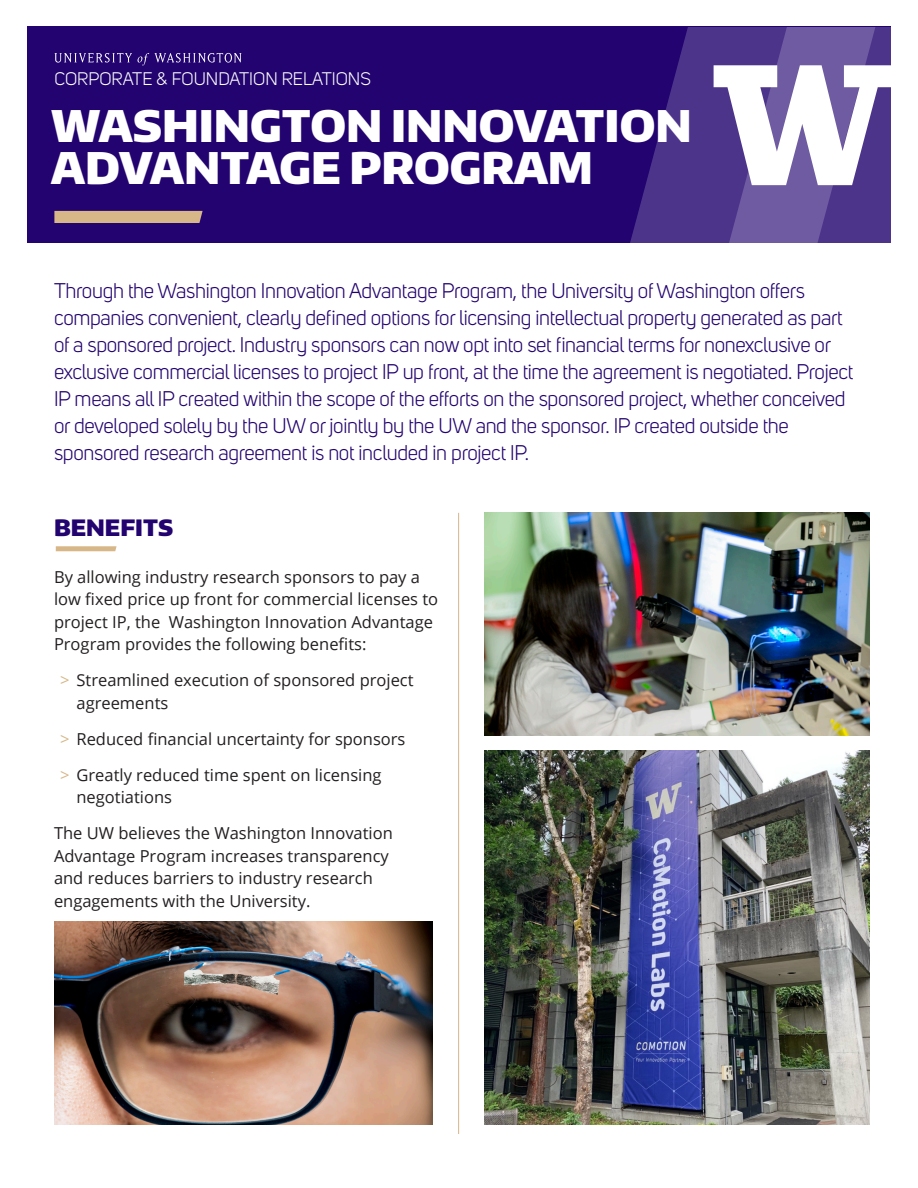
<style>
.page{position:relative;width:918px;height:1188px;background:#fff}
.page>*{position:absolute;margin:0;border:0;box-sizing:border-box;transform-origin:0 0}
.Page_Title{font:900 43.5px/42px "Encode Sans Normal";color:#fff}
.Section_Header{font:900 22.5px "Encode Sans Normal";color:#22036f}
.Subhead_Intro{font:21px/27px "Uni Sans";letter-spacing:-.015em;color:#22036f}
.Department_Name_Smal{font:18px "Uni Sans";color:#fff}
.Body{font:16.5px/22.5px "Open Sans";color:#231f20}
.s1{color:#d7b688}
</style>
<div class="page">
<div style="left:27px;top:27px;width:864px;height:216px;background:#22036f"></div>
<svg style="left:630px;top:27px;width:84px;height:216px;fill:#4d348b"></svg>
<hr style="left:458px;top:513px;width:1px;height:621px;background:#d7b688">
<div style="left:54px;top:211px;width:149px;height:12px;background:#d7b688"></div>
<svg style="left:54px;top:53px;width:188px;height:13px"></svg>
<svg style="left:56px;top:546px;width:61px;height:5px"></svg>
<svg style="left:714px;top:27px;width:177px;height:216px;background:#9081b7"></svg>
<img style="left:54px;top:922px;width:378px;height:202px">
<img style="left:485px;top:751px;width:385px;height:373px">
<img style="left:485px;top:513px;width:385px;height:222px">
<p class="Department_Name_Smal" style="left:54px;top:69px;width:318px">CORPORATE &amp; FOUNDATION RELATIONS</p>
<p class="Page_Title" style="left:51px;top:103px;width:642px">WASHINGTON INNOVATION<br>ADVANTAGE PROGRAM</p>
<p class="Subhead_Intro" style="left:54px;top:278px;width:801px">Through the Washington Innovation Advantage Program, the University of Washington offers companies convenient, clearly defined options for licensing intellectual property generated as part of a sponsored project. Industry sponsors can now opt into set financial terms for nonexclusive or exclusive commercial licenses to project IP up front, at the time the agreement is negotiated. Project IP means all IP created within the scope of the efforts on the sponsored project, whether conceived or developed solely by the UW or jointly by the UW and the sponsor. IP created outside the sponsored research agreement is not included in project IP.</p>
<p class="Section_Header" style="left:54px;top:513px;width:121px">BENEFITS</p>
<p class="Body" style="left:54px;top:565px;width:386px">By allowing industry research sponsors to pay a low fixed price up front for commercial licenses to project IP, the Washington Innovation Advantage Program provides the following benefits:</p>
<p class="Body" style="left:76px;top:668px;width:339px;text-indent:-16px"><span class="s1">&gt;</span> Streamlined execution of sponsored project agreements</p>
<p class="Body" style="left:60px;top:727px;width:347px"><span class="s1">&gt;</span> Reduced financial uncertainty for sponsors</p>
<p class="Body" style="left:76px;top:763px;width:307px;text-indent:-16px"><span class="s1">&gt;</span> Greatly reduced time spent on licensing negotiations</p>
<p class="Body" style="left:54px;top:821px;width:340px">The UW believes the Washington Innovation Advantage Program increases transparency and reduces barriers to industry research engagements with the University.</p>
</div>
